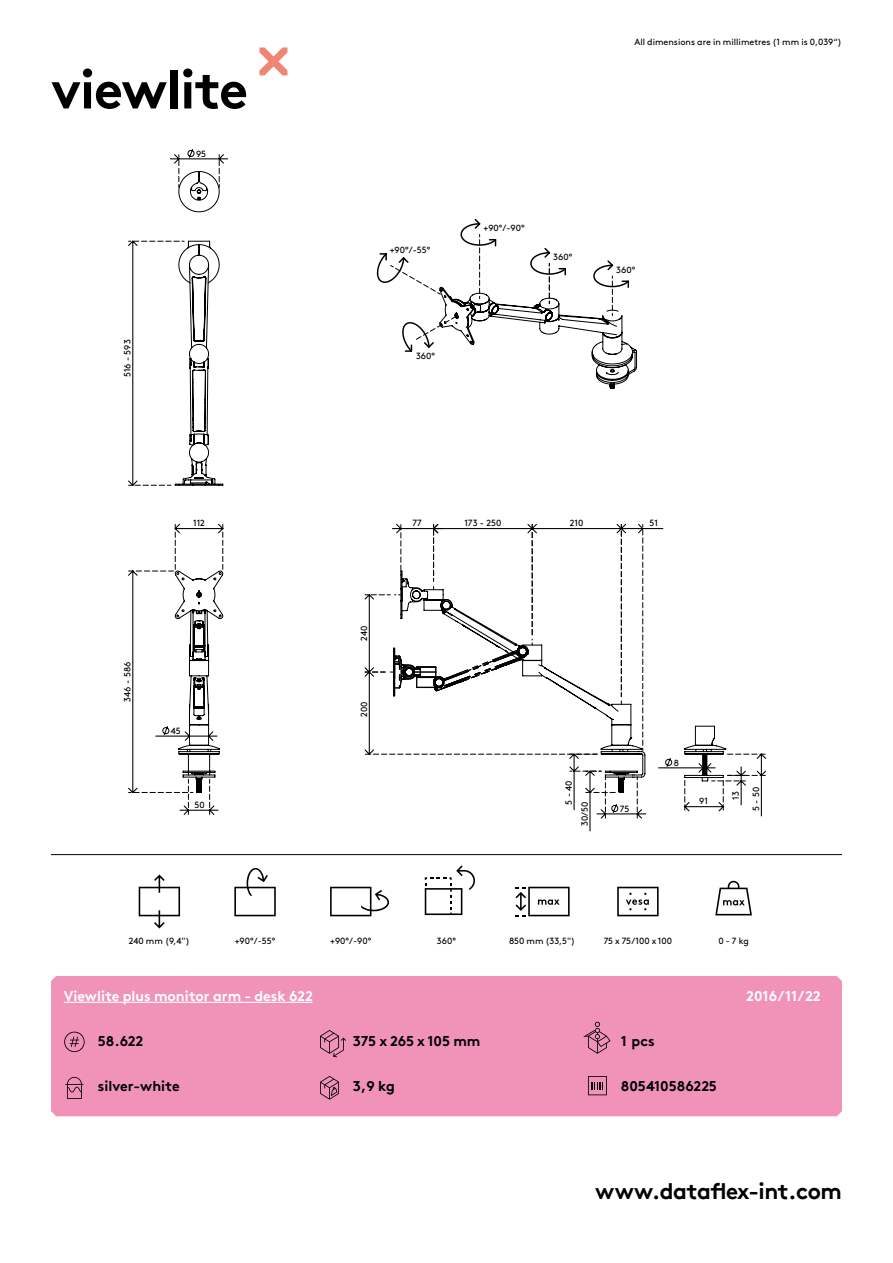
<style>
.page{position:relative;width:893px;height:1263px;background:#fff}
.page>*{position:absolute;margin:0;border:0;box-sizing:border-box;transform-origin:0 0}
.hoofdstuk{font:700 54px "Brown Pro TT";letter-spacing:-.02em;color:#000}
.t1{font:700 22.5px "Brown Pro TT";letter-spacing:-.02em;color:#000}
.specificaties{font:700 14.25px "Brown Pro TT";color:#000}
.t2{font:700 14.25px "Brown Pro TT";color:#fff}
.t3{font:9px "Brown";color:#000}
.t4{font:9px/15.9px "Brown Pro TT Regular Alt";color:#000}
</style>
<div class="page">
<svg style="left:259px;top:47px;width:28px;height:28px"></svg>
<hr style="left:51px;top:854px;width:791px;height:1px;background:#000">
<svg style="left:139px;top:874px;width:41px;height:54px"></svg>
<svg style="left:234px;top:868px;width:42px;height:48px"></svg>
<svg style="left:330px;top:887px;width:59px;height:29px"></svg>
<svg style="left:425px;top:865px;width:50px;height:50px"></svg>
<svg style="left:515px;top:887px;width:55px;height:29px"></svg>
<svg style="left:617px;top:887px;width:42px;height:29px"></svg>
<svg style="left:715px;top:881px;width:37px;height:34px"></svg>
<div style="left:51px;top:976px;width:791px;height:140px;background:#f193b9"></div>
<svg style="left:129px;top:240px;width:95px;height:575px"></svg>
<svg style="left:376px;top:219px;width:261px;height:170px"></svg>
<svg style="left:364px;top:523px;width:403px;height:297px"></svg>
<svg style="left:170px;top:149px;width:59px;height:64px"></svg>
<svg style="left:64px;top:1032px;width:21px;height:20px"></svg>
<svg style="left:65px;top:1077px;width:18px;height:22px"></svg>
<svg style="left:320px;top:1030px;width:26px;height:27px"></svg>
<svg style="left:583px;top:1022px;width:27px;height:32px"></svg>
<svg style="left:320px;top:1076px;width:19px;height:24px"></svg>
<svg style="left:588px;top:1076px;width:19px;height:19px"></svg>
<hr style="left:64px;top:1002px;width:249px;height:1px;background:#fff">
<p class="hoofdstuk" style="left:51px;top:46px;width:198px">viewlite</p>
<p class="t4" style="left:196px;top:145px;width:12px">95</p>
<p class="t4" style="left:119px;top:377px;width:39px;rotate:-90deg">516 - 593</p>
<p class="t4" style="left:193px;top:514px;width:13px">112</p>
<p class="t4" style="left:119px;top:701px;width:41px;rotate:-90deg">346 - 586</p>
<p class="t4" style="left:171px;top:722px;width:12px">45</p>
<p class="t4" style="left:195px;top:796px;width:12px">50</p>
<p class="t3" style="left:634px;top:35px;width:209px">All dimensions are in millimetres (1 mm is 0,039“)</p>
<p class="t4" style="left:390px;top:241px;width:42px">+90°/-55°</p>
<p class="t4" style="left:416px;top:347px;width:21px">360°</p>
<p class="t4" style="left:484px;top:219px;width:43px">+90°/-90°</p>
<p class="t4" style="left:553px;top:248px;width:21px">360°</p>
<p class="t4" style="left:616px;top:261px;width:21px">360°</p>
<p class="t4" style="left:355px;top:641px;width:17px;rotate:-90deg">240</p>
<p class="t4" style="left:355px;top:717px;width:17px;rotate:-90deg">200</p>
<p class="t4" style="left:413px;top:514px;width:11px">77</p>
<p class="t4" style="left:464px;top:514px;width:39px">173 - 250</p>
<p class="t4" style="left:570px;top:514px;width:15px">210</p>
<p class="t4" style="left:649px;top:514px;width:10px">51</p>
<p class="t4" style="left:560px;top:826px;width:47px;text-indent:21px;rotate:-90deg">5 - 40<br>30/50</p>
<p class="t4" style="left:620px;top:800px;width:11px">75</p>
<p class="t4" style="left:674px;top:754px;width:7px">8</p>
<p class="t4" style="left:699px;top:793px;width:10px">91</p>
<p class="t4" style="left:727px;top:800px;width:10px;rotate:-90deg">13</p>
<p class="t4" style="left:747px;top:811px;width:26px;rotate:-90deg">5 - 50</p>
<p class="t3" style="left:129px;top:934px;width:62px">240 mm (9,4")</p>
<p class="t3" style="left:235px;top:934px;width:42px">+90°/-55°</p>
<p class="t3" style="left:330px;top:934px;width:43px">+90°/-90°</p>
<p class="t3" style="left:437px;top:934px;width:21px">360°</p>
<p class="t3" style="left:509px;top:934px;width:68px">850 mm (33,5")</p>
<p class="t3" style="left:604px;top:934px;width:70px">75 x 75/100 x 100</p>
<p class="t3" style="left:718px;top:934px;width:32px">0 - 7 kg</p>
<h3 class="t2" style="left:64px;top:985px;width:251px">Viewlite plus monitor arm - desk 622</h3>
<h3 class="t2" style="left:746px;top:985px;width:76px">2016/11/22</h3>
<h3 class="specificaties" style="left:98px;top:1029px;width:47px">58.622</h3>
<p class="specificaties" style="left:98px;top:1074px;width:83px">silver-white</p>
<p class="specificaties" style="left:353px;top:1029px;width:129px">375 x 265 x 105 mm</p>
<p class="specificaties" style="left:621px;top:1029px;width:35px">1 pcs</p>
<p class="specificaties" style="left:353px;top:1074px;width:44px">3,9 kg</p>
<h3 class="specificaties" style="left:621px;top:1074px;width:98px">805410586225</h3>
<h2 class="t1" style="left:595px;top:1173px;width:248px">www.dataflex-int.com</h2>
</div>
